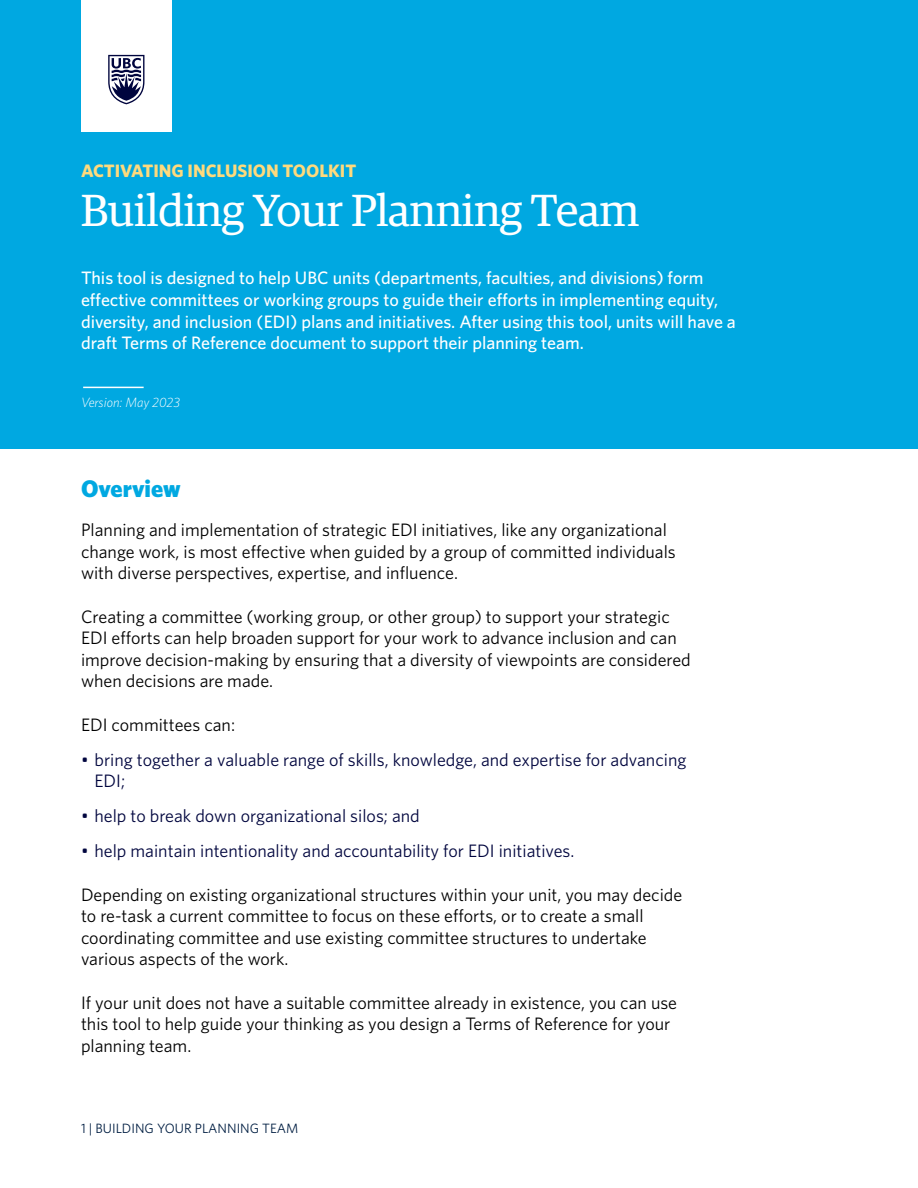
<style>
.page{position:relative;width:918px;height:1188px;background:#fff}
.page>*{position:absolute;margin:0;border:0;box-sizing:border-box;transform-origin:0 0}
.t1{font:45px "Guardian Egyp";color:#fff}
.t2{font:900 24px "Whitney";color:#00a8e1}
.t3{font:18px/21.6px "Whitney";color:#000}
.Toolkit_overview{font:500 18px "Whitney";color:#fff}
.t4{font:18px/21.6px "Whitney";color:#00053e}
.Series_Title{font:700 18px "Whitney";color:#ffda7d}
.t5{font:13.5px "Whitney";color:#001e42}
.Version_date{font:italic 300 13.5px "Whitney";color:#fff}
</style>
<div class="page">
<div style="left:0;top:0;width:918px;height:449px;background:#00a8e1"></div>
<div style="left:81px;top:0;width:91px;height:132px;background:#fff"></div>
<svg style="left:108px;top:55px;width:36px;height:50px"></svg>
<hr style="left:83px;top:387px;width:61px;height:1px;background:#fff">
<p class="Series_Title" style="left:81px;top:159px;width:277px">ACTIVATING INCLUSION TOOLKIT</p>
<p class="t1" style="left:81px;top:179px;width:560px">Building Your Planning Team</p>
<p class="Toolkit_overview" style="left:81px;top:266px;width:624px">This tool is designed to help UBC units (departments, faculties, and divisions) form</p>
<p class="Toolkit_overview" style="left:81px;top:288px;width:639px">effective committees or working groups to guide their efforts in implementing equity,</p>
<p class="Toolkit_overview" style="left:81px;top:309px;width:656px">diversity, and inclusion (EDI) plans and initiatives. After using this tool, units will have a</p>
<p class="Toolkit_overview" style="left:81px;top:331px;width:504px">draft Terms of Reference document to support their planning team.</p>
<p class="Version_date" style="left:81px;top:393px;width:101px">Version: May 2023</p>
<h1 class="t2" style="left:81px;top:472px;width:101px">Overview</h1>
<p class="t3" style="left:81px;top:519px;width:596px">Planning and implementation of strategic EDI initiatives, like any organizational change work, is most effective when guided by a group of committed individuals with diverse perspectives, expertise, and influence.</p>
<p class="t3" style="left:81px;top:605px;width:611px">Creating a committee (working group, or other group) to support your strategic EDI efforts can help broaden support for your work to advance inclusion and can improve decision-making by ensuring that a diversity of viewpoints are considered when decisions are made.</p>
<p class="t3" style="left:81px;top:713px;width:156px">EDI committees can:</p>
<p class="t4" style="left:94px;top:748px;width:593px;text-indent:-14px">• bring together a valuable range of skills, knowledge, and expertise for advancing<br>EDI;</p>
<p class="t4" style="left:81px;top:805px;width:340px">• help to break down organizational silos; and</p>
<p class="t4" style="left:81px;top:840px;width:495px">• help maintain intentionality and accountability for EDI initiatives.</p>
<p class="t3" style="left:81px;top:883px;width:603px">Depending on existing organizational structures within your unit, you may decide to re-task a current committee to focus on these efforts, or to create a small coordinating committee and use existing committee structures to undertake various aspects of the work.</p>
<p class="t3" style="left:81px;top:991px;width:598px">If your unit does not have a suitable committee already in existence, you can use this tool to help guide your thinking as you design a Terms of Reference for your planning team.</p>
<p class="t5" style="left:81px;top:1119px;width:219px">1 | BUILDING YOUR PLANNING TEAM</p>
</div>
